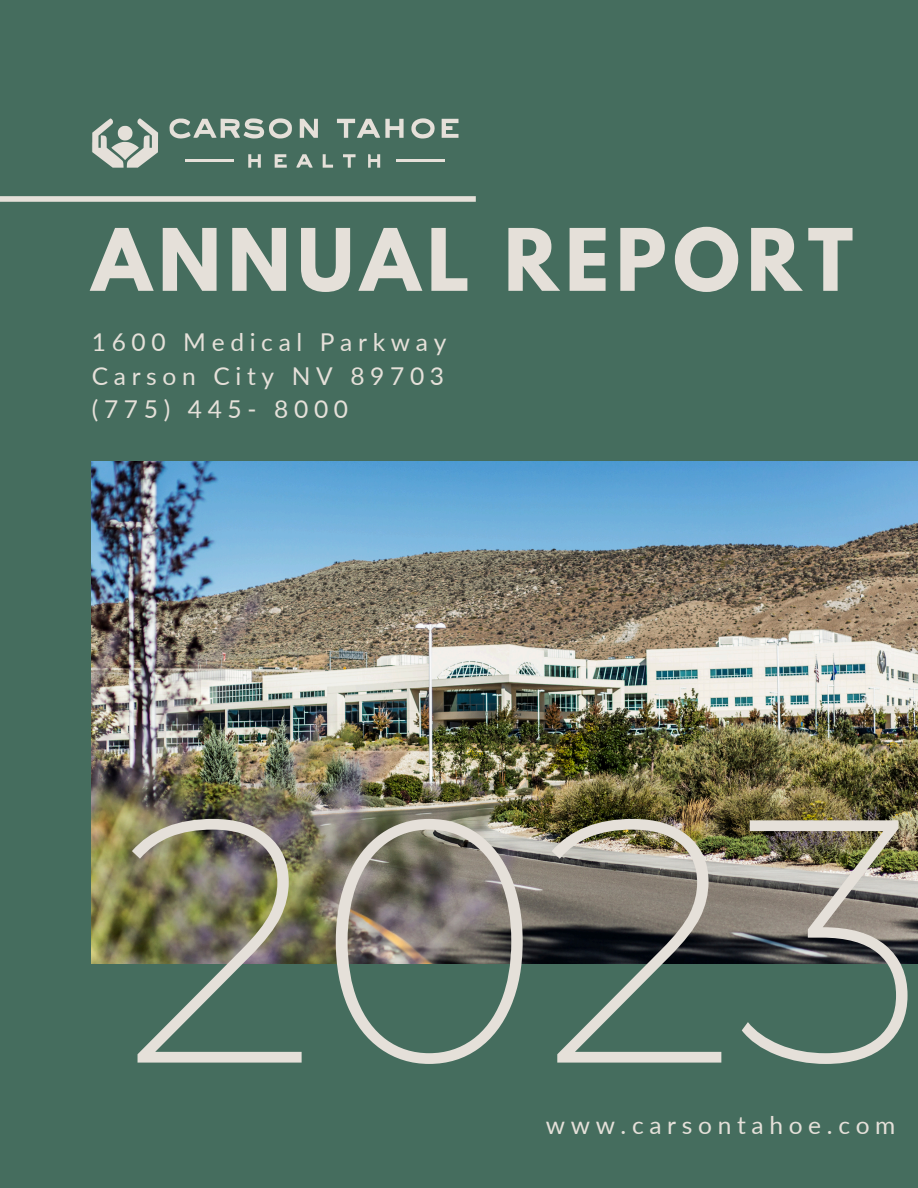
<style>
.page{position:relative;width:918px;height:1188px;background:#456d5e}
.page>*{position:absolute;margin:0;border:0;box-sizing:border-box;transform-origin:0 0}
.t1{font:200 346.05px "Montserrat";color:#e5e0d9}
.t2{font:700 76.2px "League Spartan";letter-spacing:.085em;color:#e5e0d9}
.t3{font:24.6px "Lato";letter-spacing:.23em;color:#e5e0d9}
</style>
<div class="page">
<div style="left:0;top:196px;width:476px;height:6px;background:#e5e0d9"></div>
<img style="left:92px;top:461px;width:826px;height:503px">
<svg style="left:92px;top:118px;width:66px;height:50px"></svg>
<svg style="left:169px;top:118px;width:290px;height:21px"></svg>
<hr style="left:396px;top:159px;width:49px;height:3px;background:#e5e0d9">
<hr style="left:185px;top:159px;width:49px;height:3px;background:#e5e0d9">
<svg style="left:248px;top:154px;width:132px;height:14px"></svg>
<h2 class="t2" style="left:92px;top:222px;width:763px">ANNUAL REPORT</h2>
<p class="t3" style="left:92px;top:327px;width:356px">1600 Medical Parkway</p>
<p class="t3" style="left:92px;top:360px;width:354px">Carson City NV 89703</p>
<p class="t3" style="left:92px;top:394px;width:258px">(775) 445- 8000</p>
<p class="t1" style="left:123px;top:728px;width:805px">2023</p>
<p class="t3" style="left:546px;top:1109px;width:351px">www.carsontahoe.com</p>
</div>
